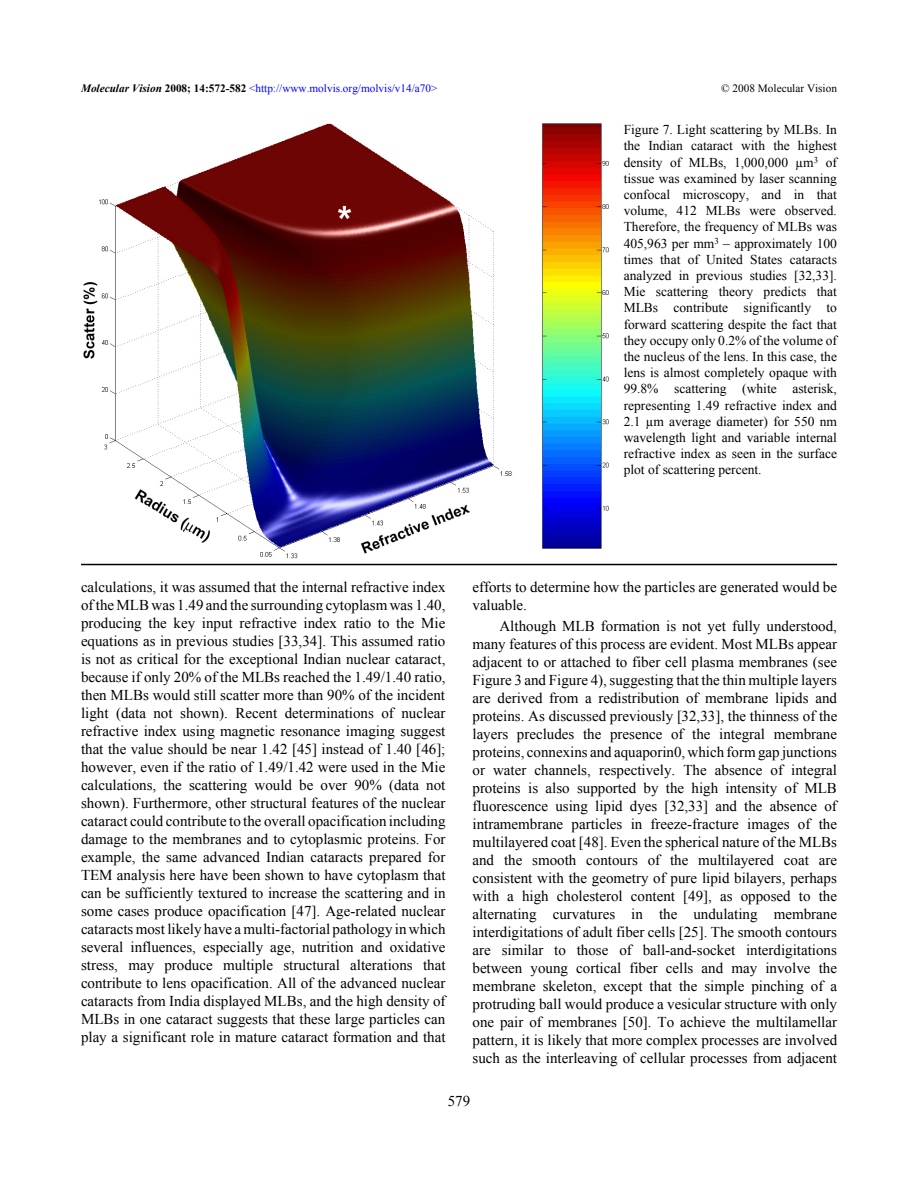
<style>
.page{position:relative;width:918px;height:1188px;background:#fff}
.page>*{position:absolute;margin:0;border:0;box-sizing:border-box;transform-origin:0 0}
.t1{font:15px/18px "Times New Roman";color:#000;text-align:justify}
.t2{font:13.5px/16.2px "Times New Roman";color:#000;text-align:justify}
.t3{font:11.25px "Times New Roman";color:#00f}
.t4{font:11.25px "Times New Roman";color:#000}
.s1{font-weight:700;font-style:italic;color:#000}
.s2{font-weight:700;color:#000}
</style>
<div class="page">
<img style="left:83px;top:123px;width:526px;height:436px">
<hr style="left:81px;top:564px;width:756px;height:1px;background:#000">
<p class="t3" style="left:81px;top:82px;width:358px"><span class="s1">Molecular Vision</span> <span class="s2">2008; 14:572-582</span> &lt;http://www.molvis.org/molvis/v14/a70&gt;</p>
<p class="t4" style="left:721px;top:82px;width:117px">© 2008 Molecular Vision</p>
<p class="t2" style="left:624px;top:121px;width:215px">Figure 7. Light scattering by MLBs. In the Indian cataract with the highest density of MLBs, 1,000,000 µm<sup>3</sup> of tissue was examined by laser scanning confocal microscopy, and in that volume, 412 MLBs were observed.<br>Therefore, the frequency of MLBs was 405,963 per mm<sup>3</sup> – approximately 100 times that of United States cataracts analyzed in previous studies [32,33].<br>Mie scattering theory predicts that MLBs contribute significantly to forward scattering despite the fact that they occupy only 0.2% of the volume of the nucleus of the lens. In this case, the lens is almost completely opaque with 99.8% scattering (white asterisk, representing 1.49 refractive index and 2.1 µm average diameter) for 550 nm wavelength light and variable internal refractive index as seen in the surface plot of scattering percent.</p>
<p class="t1" style="left:81px;top:578px;width:366px">calculations, it was assumed that the internal refractive index of the MLB was 1.49 and the surrounding cytoplasm was 1.40, producing the key input refractive index ratio to the Mie equations as in previous studies [33,34]. This assumed ratio is not as critical for the exceptional Indian nuclear cataract, because if only 20% of the MLBs reached the 1.49/1.40 ratio, then MLBs would still scatter more than 90% of the incident light (data not shown). Recent determinations of nuclear refractive index using magnetic resonance imaging suggest that the value should be near 1.42 [45] instead of 1.40 [46]; however, even if the ratio of 1.49/1.42 were used in the Mie calculations, the scattering would be over 90% (data not shown). Furthermore, other structural features of the nuclear cataract could contribute to the overall opacification including damage to the membranes and to cytoplasmic proteins. For example, the same advanced Indian cataracts prepared for TEM analysis here have been shown to have cytoplasm that can be sufficiently textured to increase the scattering and in some cases produce opacification [47]. Age-related nuclear cataracts most likely have a multi-factorial pathology in which several influences, especially age, nutrition and oxidative stress, may produce multiple structural alterations that contribute to lens opacification. All of the advanced nuclear cataracts from India displayed MLBs, and the high density of MLBs in one cataract suggests that these large particles can play a significant role in mature cataract formation and that</p>
<p class="t1" style="left:472px;top:578px;width:366px">efforts to determine how the particles are generated would be valuable.</p>
<p class="t1" style="left:472px;top:617px;width:366px;text-indent:27px">Although MLB formation is not yet fully understood, many features of this process are evident. Most MLBs appear adjacent to or attached to fiber cell plasma membranes (see Figure 3 and Figure 4), suggesting that the thin multiple layers are derived from a redistribution of membrane lipids and proteins. As discussed previously [32,33], the thinness of the layers precludes the presence of the integral membrane proteins, connexins and aquaporin0, which form gap junctions or water channels, respectively. The absence of integral proteins is also supported by the high intensity of MLB fluorescence using lipid dyes [32,33] and the absence of intramembrane particles in freeze-fracture images of the multilayered coat [48]. Even the spherical nature of the MLBs and the smooth contours of the multilayered coat are consistent with the geometry of pure lipid bilayers, perhaps with a high cholesterol content [49], as opposed to the alternating curvatures in the undulating membrane interdigitations of adult fiber cells [25]. The smooth contours are similar to those of ball-and-socket interdigitations between young cortical fiber cells and may involve the membrane skeleton, except that the simple pinching of a protruding ball would produce a vesicular structure with only one pair of membranes [50]. To achieve the multilamellar pattern, it is likely that more complex processes are involved such as the interleaving of cellular processes from adjacent</p>
<p class="t1" style="left:448px;top:1092px;width:24px">579</p>
</div>
